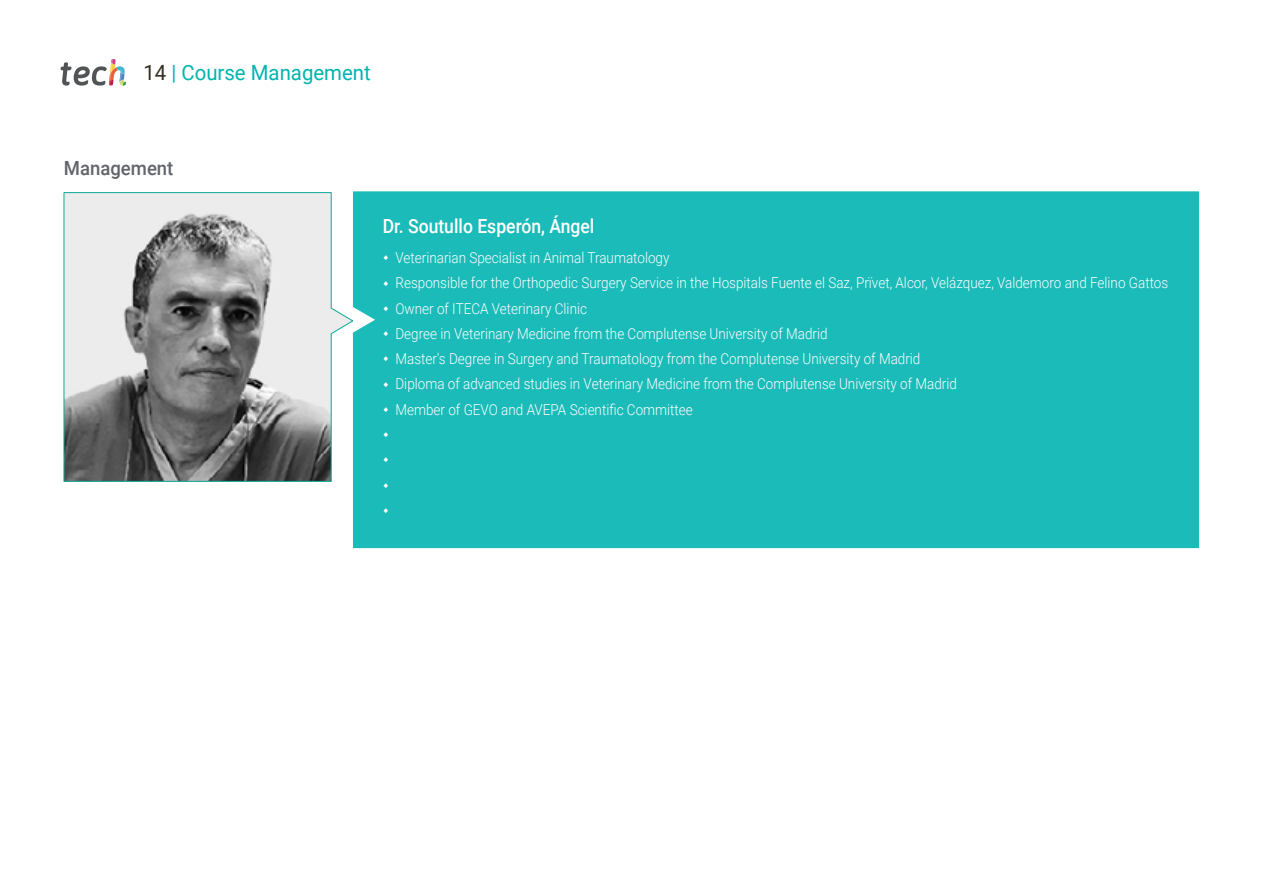
<style>
.page{position:relative;width:1263px;height:893px;background:#fff}
.page>*{position:absolute;margin:0;border:0;box-sizing:border-box;transform-origin:0 0}
.t1{font:21px "Roboto";color:#00b4b0}
.t2{font:500 19.5px "Roboto";color:#fff;scale:.9 1}
.t3{font:500 19.5px "Roboto";color:#61646a;scale:.95 1}
.t4{font:300 15px/25.2px "Roboto";color:#fff;scale:.9 1}
.s1{color:#312e20}
</style>
<div class="page">
<svg style="left:61px;top:59px;width:65px;height:27px"></svg>
<div style="left:353px;top:191px;width:846px;height:357px;background:#1abbb8"></div>
<svg style="left:64px;top:192px;width:289px;height:290px;background:#a8aaaa"></svg>
<svg style="left:384px;top:255px;width:4px;height:5px"></svg>
<svg style="left:384px;top:281px;width:4px;height:5px"></svg>
<svg style="left:384px;top:306px;width:4px;height:5px"></svg>
<svg style="left:384px;top:331px;width:4px;height:5px"></svg>
<svg style="left:384px;top:356px;width:4px;height:5px"></svg>
<svg style="left:384px;top:382px;width:4px;height:5px"></svg>
<svg style="left:384px;top:407px;width:4px;height:5px"></svg>
<svg style="left:384px;top:432px;width:4px;height:5px"></svg>
<svg style="left:384px;top:457px;width:4px;height:5px"></svg>
<svg style="left:384px;top:483px;width:4px;height:5px"></svg>
<svg style="left:384px;top:508px;width:4px;height:5px"></svg>
<h1 class="t1" style="left:144px;top:57px;width:229px"><span class="s1">14</span> | Course Management</h1>
<h2 class="t3" style="left:64px;top:155px;width:117px">Management</h2>
<h2 class="t2" style="left:383px;top:212px;width:237px">Dr. Soutullo Esperón, Ángel</h2>
<p class="t4" style="left:395px;top:244px;width:860px">Veterinarian Specialist in Animal Traumatology<br>Responsible for the Orthopedic Surgery Service in the Hospitals Fuente el Saz, Prïvet, Alcor, Velázquez, Valdemoro and Felino Gattos Owner of ITECA Veterinary Clinic<br>Degree in Veterinary Medicine from the Complutense University of Madrid<br>Master's Degree in Surgery and Traumatology from the Complutense University of Madrid<br>Diploma of advanced studies in Veterinary Medicine from the Complutense University of Madrid<br>Member of GEVO and AVEPA Scientific Committee</p>
</div>
